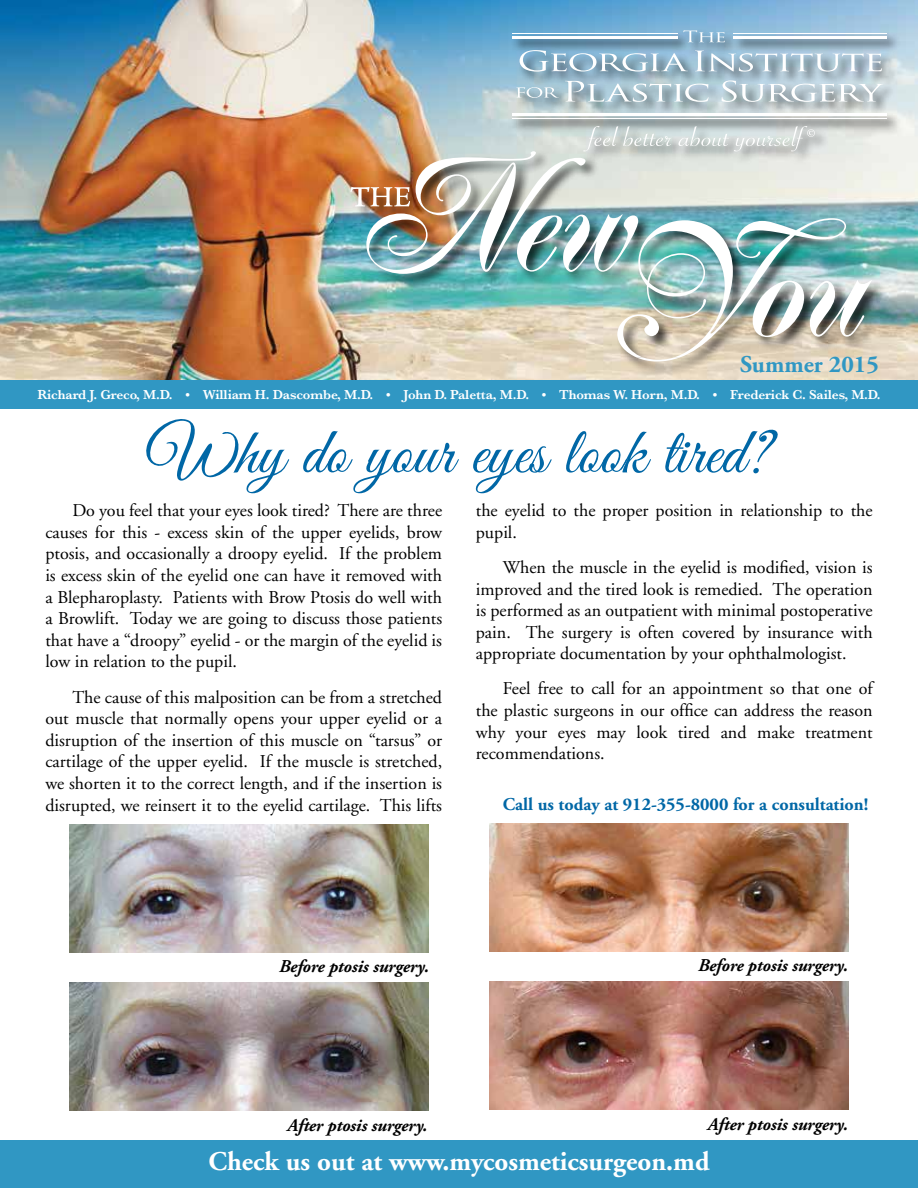
<style>
.page{position:relative;width:918px;height:1188px;background:#fff}
.page>*{position:absolute;margin:0;border:0;box-sizing:border-box;transform-origin:0 0}
.t1{font:66px "Great Vibes";color:#0067a6}
.t2{font:700 27px "Adobe Garamond";color:#fff}
.t3{font:700 24px "Adobe Garamond";color:#3097c3}
.t4{font:18px/21.6px "Adobe Garamond";color:#000;text-align:justify}
.t5{font:italic 700 18px "Adobe Garamond Pro";letter-spacing:-.01em;color:#000}
.t6{font:700 18px "Adobe Garamond";color:#0067a6}
.t7{font:600 13.5px "Baskerville";letter-spacing:-.01em;color:#fff}
</style>
<div class="page">
<div style="left:0;top:1140px;width:918px;height:48px;background:#3097c3"></div>
<img style="left:0;top:0;width:918px;height:380px">
<div style="left:511px;top:29px;width:390px;height:137px;background:#000;opacity:.75"></div>
<svg style="left:683px;top:30px;width:42px;height:12px"></svg>
<svg style="left:516px;top:87px;width:43px;height:11px"></svg>
<svg style="left:520px;top:50px;width:168px;height:22px"></svg>
<svg style="left:695px;top:51px;width:187px;height:21px"></svg>
<svg style="left:565px;top:81px;width:144px;height:21px"></svg>
<svg style="left:722px;top:80px;width:161px;height:22px"></svg>
<hr style="left:512px;top:36px;width:165px;height:3px;background:#fff">
<hr style="left:733px;top:36px;width:153px;height:3px;background:#fff">
<hr style="left:512px;top:114px;width:374px;height:2px;background:#fff">
<hr style="left:512px;top:33px;width:165px;height:1px;background:#fff">
<hr style="left:733px;top:33px;width:153px;height:1px;background:#fff">
<hr style="left:512px;top:118px;width:374px;height:1px;background:#fff">
<div style="left:350px;top:150px;width:536px;height:226px;background:#000;opacity:.75"></div>
<img style="left:351px;top:126px;width:521px;height:235px">
<div style="left:0;top:380px;width:918px;height:28px;background:#3097c3"></div>
<img style="left:70px;top:825px;width:358px;height:127px">
<img style="left:70px;top:983px;width:358px;height:127px">
<img style="left:489px;top:824px;width:359px;height:127px">
<img style="left:489px;top:982px;width:359px;height:127px">
<h3 class="t3" style="left:740px;top:351px;width:140px">Summer 2015</h3>
<p class="t7" style="left:37px;top:385px;width:845px">Richard J. Greco, M.D. • William H. Dascombe, M.D. • John D. Paletta, M.D. • Thomas W. Horn, M.D. • Frederick C. Sailes, M.D.</p>
<h1 class="t1" style="left:147px;top:416px;width:625px">Why do your eyes look tired?</h1>
<p class="t4" style="left:45px;top:500px;width:398px;text-indent:27px">Do you feel that your eyes look tired? There are three causes for this - excess skin of the upper eyelids, brow ptosis, and occasionally a droopy eyelid. If the problem is excess skin of the eyelid one can have it removed with a Blepharoplasty. Patients with Brow Ptosis do well with a Browlift. Today we are going to discuss those patients that have a “droopy” eyelid - or the margin of the eyelid is low in relation to the pupil.</p>
<p class="t4" style="left:45px;top:687px;width:398px;text-indent:27px">The cause of this malposition can be from a stretched out muscle that normally opens your upper eyelid or a disruption of the insertion of this muscle on “tarsus” or cartilage of the upper eyelid. If the muscle is stretched, we shorten it to the correct length, and if the insertion is disrupted, we reinsert it to the eyelid cartilage. This lifts</p>
<p class="t4" style="left:476px;top:500px;width:398px">the eyelid to the proper position in relationship to the pupil.</p>
<p class="t4" style="left:476px;top:557px;width:398px;text-indent:27px">When the muscle in the eyelid is modified, vision is improved and the tired look is remedied. The operation is performed as an outpatient with minimal postoperative pain. The surgery is often covered by insurance with appropriate documentation by your ophthalmologist.</p>
<p class="t4" style="left:476px;top:678px;width:398px;text-indent:27px">Feel free to call for an appointment so that one of the plastic surgeons in our office can address the reason why your eyes may look tired and make treatment recommendations.</p>
<p class="t6" style="left:503px;top:795px;width:367px">Call us today at 912-355-8000 for a consultation!</p>
<p class="t5" style="left:279px;top:956px;width:151px">Before ptosis surgery.</p>
<p class="t5" style="left:288px;top:1115px;width:142px">After ptosis surgery.</p>
<p class="t5" style="left:698px;top:954px;width:151px">Before ptosis surgery.</p>
<p class="t5" style="left:708px;top:1113px;width:142px">After ptosis surgery.</p>
<h2 class="t2" style="left:208px;top:1147px;width:503px">Check us out at www.mycosmeticsurgeon.md</h2>
</div>
